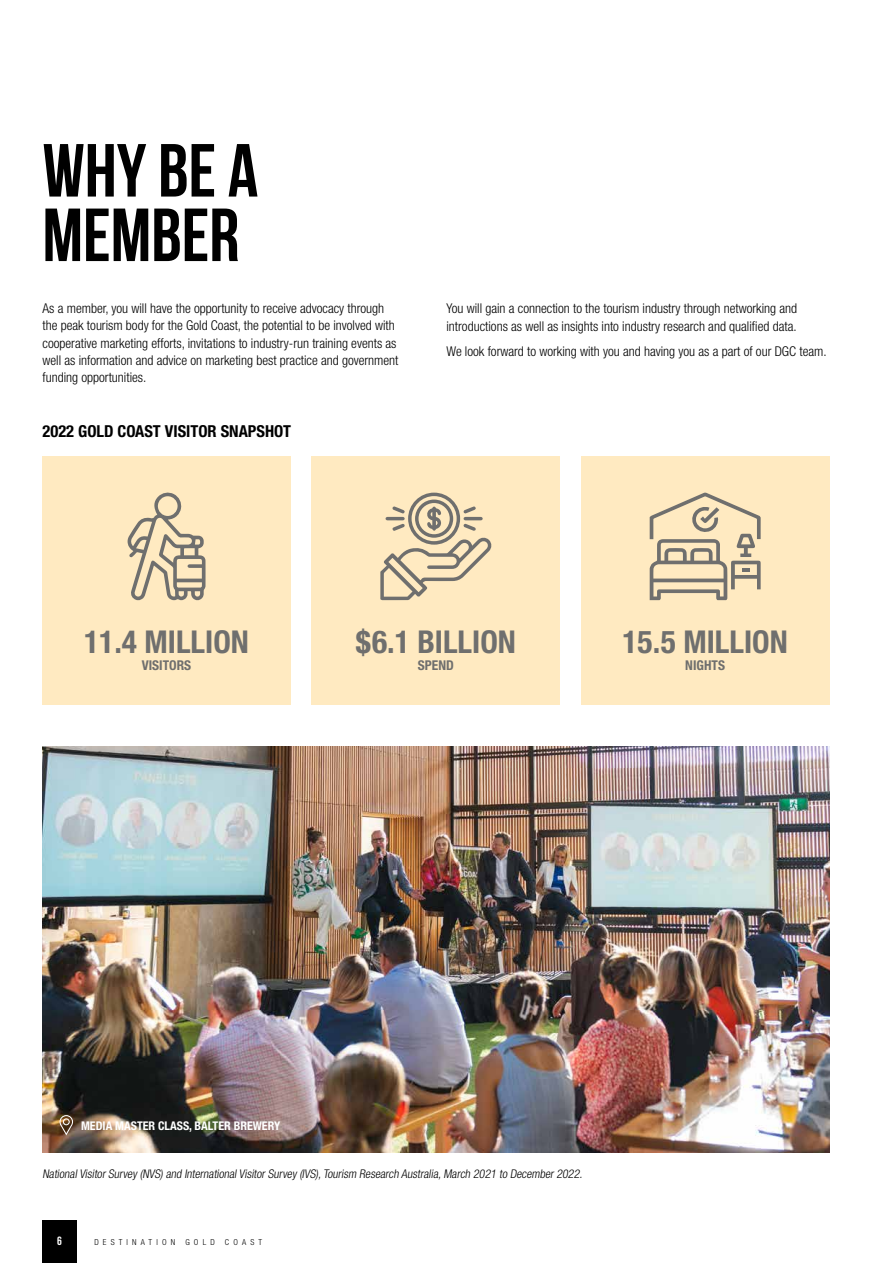
<style>
.page{position:relative;width:893px;height:1263px;background:#fff}
.page>*{position:absolute;margin:0;border:0;box-sizing:border-box;transform-origin:0 0}
.t1{font:700 75px/64.5px "Bebas Neue";color:#000}
.t2{font:700 condensed 31.5px "Helvetica Neue LT Std";color:#6f6f6e}
.t3{font:700 condensed 16.5px "Helvetica Neue LT Std";color:#000}
.t4{font:300 condensed 13.5px/17.2px "Helvetica Neue LT Std";color:#000}
.t5{font:700 condensed 13.5px "Helvetica Neue LT Std";color:#6f6f6e}
.t6{font:italic 300 condensed 12px "Helvetica Neue LT Std";color:#000}
.t7{font:700 condensed 12px "Helvetica Neue LT Std";color:#fff}
.t8{font:700 12px "Bebas Neue";color:#fff}
.t9{font:300 condensed 8.25px "Helvetica Neue LT Std";letter-spacing:.5em;color:#000}
</style>
<div class="page">
<div style="left:43px;top:456px;width:248px;height:248px;background:#ffeac1"></div>
<div style="left:312px;top:456px;width:248px;height:248px;background:#ffeac1"></div>
<div style="left:581px;top:456px;width:248px;height:248px;background:#ffeac1"></div>
<hr style="left:892px;top:0;width:1px;height:704px;background:#ededed">
<img style="left:43px;top:747px;width:786px;height:405px">
<svg style="left:650px;top:492px;width:111px;height:108px"></svg>
<svg style="left:127px;top:492px;width:79px;height:108px"></svg>
<svg style="left:380px;top:493px;width:112px;height:107px"></svg>
<svg style="left:60px;top:1115px;width:13px;height:20px"></svg>
<div style="left:43px;top:1220px;width:34px;height:43px;background:#000"></div>
<h1 class="t1" style="left:43px;top:137px;width:217px">WHY BE A<br>MEMBER</h1>
<p class="t4" style="left:43px;top:300px;width:357px">As a member, you will have the opportunity to receive advocacy through the peak tourism body for the Gold Coast, the potential to be involved with cooperative marketing efforts, invitations to industry-run training events as well as information and advice on marketing best practice and government funding opportunities.</p>
<p class="t4" style="left:446px;top:300px;width:352px">You will gain a connection to the tourism industry through networking and introductions as well as insights into industry research and qualified data.</p>
<p class="t4" style="left:446px;top:343px;width:382px">We look forward to working with you and having you as a part of our DGC team.</p>
<p class="t3" style="left:43px;top:421px;width:250px">2022 GOLD COAST VISITOR SNAPSHOT</p>
<h2 class="t2" style="left:84px;top:622px;width:166px">11.4 MILLION</h2>
<p class="t5" style="left:142px;top:657px;width:51px">VISITORS</p>
<h2 class="t2" style="left:356px;top:622px;width:162px">$6.1 BILLION</h2>
<p class="t5" style="left:418px;top:657px;width:38px">SPEND</p>
<h2 class="t2" style="left:622px;top:622px;width:167px">15.5 MILLION</h2>
<p class="t5" style="left:685px;top:657px;width:41px">NIGHTS</p>
<p class="t7" style="left:81px;top:1118px;width:201px">MEDIA MASTER CLASS, BALTER BREWERY</p>
<p class="t6" style="left:43px;top:1167px;width:543px">NationalVisitor Survey (NVS) and InternationalVisitor Survey (IVS),Tourism Research Australia,March 2021 to December 2022.</p>
<p class="t8" style="left:57px;top:1234px;width:6px">6</p>
<p class="t9" style="left:94px;top:1237px;width:169px">DESTINATION GOLD COAST</p>
</div>
